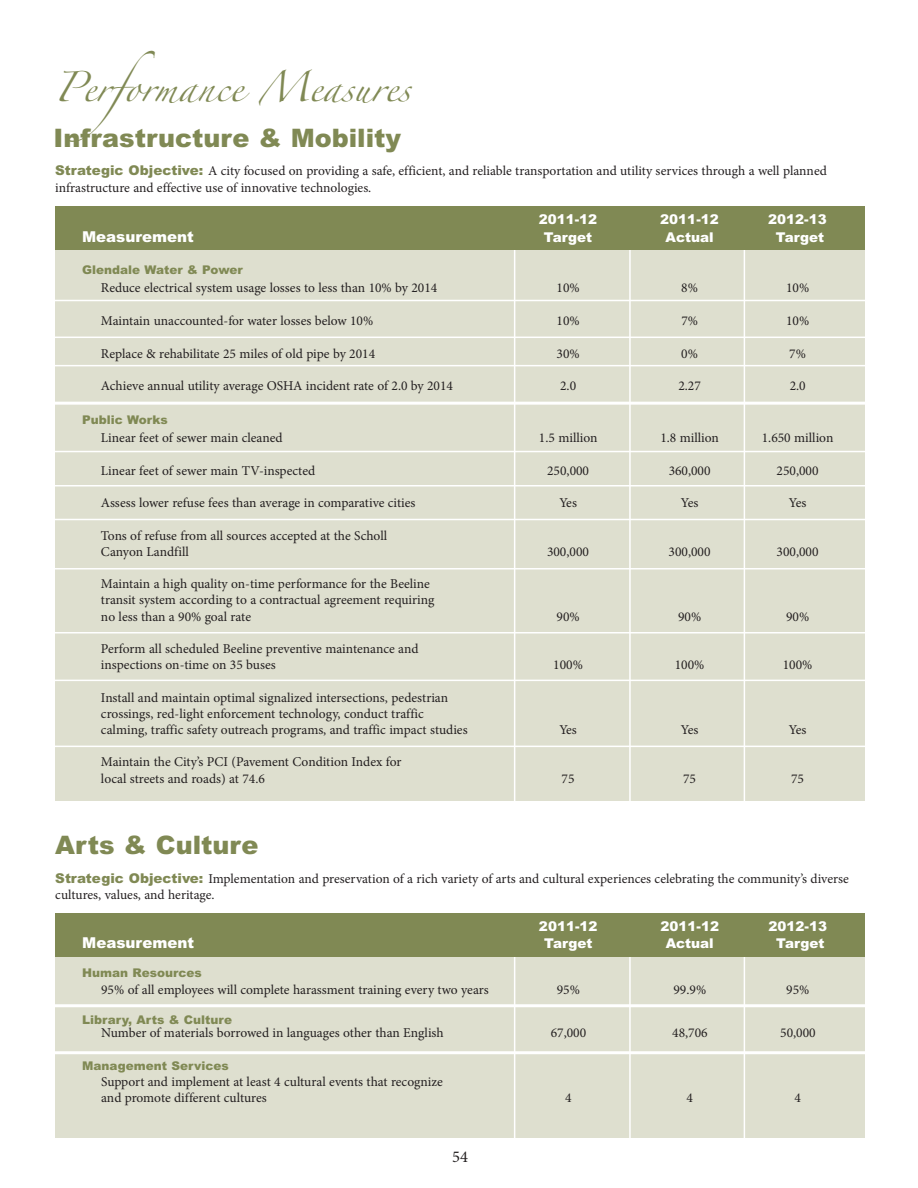
<style>
.page{position:relative;width:918px;height:1188px;background:#fff}
.page>*{position:absolute;margin:0;border:0;box-sizing:border-box;transform-origin:0 0}
.t1{font:27px "Zapfino";color:#808954}
.t2{font:900 25.5px "Arial";color:#808954}
.t3{font:16.5px "Minion Pro";color:#231f20}
.t4{font:900 15px "Arial";color:#fff}
.t5{font:13.5px/16.2px "Minion Pro";color:#231f20}
.t6{font:900 13.5px "Arial";color:#fff}
.t7{font:900 12px "Arial";color:#808954}
.s1{font-family:"Arial";font-weight:900;color:#808954}
</style>
<div class="page">
<div style="left:55px;top:942px;width:810px;height:195px;background:#dedfcf"></div>
<div style="left:55px;top:249px;width:810px;height:552px;background:#dedfcf"></div>
<hr style="left:37px;top:1051px;width:838px;height:3px;background:#fff">
<hr style="left:45px;top:1004px;width:838px;height:3px;background:#fff">
<hr style="left:40px;top:746px;width:839px;height:1px;background:#fff">
<hr style="left:49px;top:680px;width:839px;height:1px;background:#fff">
<hr style="left:37px;top:632px;width:838px;height:2px;background:#fff">
<hr style="left:43px;top:568px;width:838px;height:2px;background:#fff">
<hr style="left:36px;top:519px;width:838px;height:1px;background:#fff">
<hr style="left:39px;top:485px;width:838px;height:2px;background:#fff">
<hr style="left:42px;top:451px;width:838px;height:1px;background:#fff">
<hr style="left:42px;top:402px;width:838px;height:3px;background:#fff">
<hr style="left:38px;top:365px;width:838px;height:1px;background:#fff">
<hr style="left:46px;top:337px;width:838px;height:1px;background:#fff">
<hr style="left:45px;top:300px;width:861px;height:1px;background:#fff">
<hr style="left:744px;top:125px;width:1px;height:1029px;background:#fff">
<hr style="left:629px;top:125px;width:2px;height:1029px;background:#fff">
<hr style="left:514px;top:137px;width:1px;height:1017px;background:#fff">
<div style="left:55px;top:206px;width:810px;height:43px;background:#808954"></div>
<div style="left:55px;top:914px;width:810px;height:43px;background:#808954"></div>
<h2 class="t1" style="left:54px;top:76px;width:358px">Performance Measures</h2>
<h2 class="t2" style="left:54px;top:128px;width:349px">Infrastructure &amp; Mobility</h2>
<p class="t5" style="left:55px;top:164px;width:773px"><span class="s1">Strategic Objective:</span> A city focused on providing a safe, efficient, and reliable transportation and utility services through a well planned infrastructure and effective use of innovative technologies.</p>
<p class="t6" style="left:539px;top:215px;width:60px">2011-12</p>
<p class="t6" style="left:660px;top:215px;width:60px">2011-12</p>
<p class="t6" style="left:768px;top:215px;width:60px">2012-13</p>
<p class="t4" style="left:82px;top:231px;width:113px">Measurement</p>
<p class="t6" style="left:544px;top:232px;width:50px">Target</p>
<p class="t6" style="left:666px;top:232px;width:50px">Actual</p>
<p class="t6" style="left:776px;top:232px;width:50px">Target</p>
<p class="t7" style="left:82px;top:266px;width:162px">Glendale Water &amp; Power</p>
<p class="t5" style="left:101px;top:281px;width:338px">Reduce electrical system usage losses to less than 10% by 2014</p>
<p class="t5" style="left:557px;top:281px;width:25px">10%</p>
<p class="t5" style="left:681px;top:281px;width:18px">8%</p>
<p class="t5" style="left:786px;top:281px;width:25px">10%</p>
<p class="t5" style="left:101px;top:314px;width:274px">Maintain unaccounted-for water losses below 10%</p>
<p class="t5" style="left:557px;top:314px;width:25px">10%</p>
<p class="t5" style="left:681px;top:314px;width:18px">7%</p>
<p class="t5" style="left:786px;top:314px;width:25px">10%</p>
<p class="t5" style="left:101px;top:347px;width:276px">Replace &amp; rehabilitate 25 miles of old pipe by 2014</p>
<p class="t5" style="left:557px;top:347px;width:25px">30%</p>
<p class="t5" style="left:681px;top:347px;width:18px">0%</p>
<p class="t5" style="left:789px;top:347px;width:18px">7%</p>
<p class="t5" style="left:101px;top:379px;width:354px">Achieve annual utility average OSHA incident rate of 2.0 by 2014</p>
<p class="t5" style="left:560px;top:379px;width:18px">2.0</p>
<p class="t5" style="left:678px;top:379px;width:24px">2.27</p>
<p class="t5" style="left:790px;top:379px;width:18px">2.0</p>
<p class="t7" style="left:82px;top:415px;width:87px">Public Works</p>
<p class="t5" style="left:101px;top:430px;width:183px">Linear feet of sewer main cleaned</p>
<p class="t5" style="left:539px;top:430px;width:60px">1.5 million</p>
<p class="t5" style="left:660px;top:430px;width:60px">1.8 million</p>
<p class="t5" style="left:762px;top:430px;width:73px">1.650 million</p>
<p class="t5" style="left:101px;top:464px;width:216px">Linear feet of sewer main TV-inspected</p>
<p class="t5" style="left:547px;top:464px;width:43px">250,000</p>
<p class="t5" style="left:669px;top:464px;width:43px">360,000</p>
<p class="t5" style="left:777px;top:464px;width:43px">250,000</p>
<p class="t5" style="left:101px;top:496px;width:316px">Assess lower refuse fees than average in comparative cities</p>
<p class="t5" style="left:559px;top:496px;width:19px">Yes</p>
<p class="t5" style="left:681px;top:496px;width:19px">Yes</p>
<p class="t5" style="left:789px;top:496px;width:19px">Yes</p>
<p class="t5" style="left:101px;top:528px;width:288px">Tons of refuse from all sources accepted at the Scholl<br>Canyon Landfill</p>
<p class="t5" style="left:547px;top:545px;width:43px">300,000</p>
<p class="t5" style="left:669px;top:545px;width:43px">300,000</p>
<p class="t5" style="left:777px;top:545px;width:43px">300,000</p>
<p class="t5" style="left:101px;top:577px;width:335px">Maintain a high quality on-time performance for the Beeline transit system according to a contractual agreement requiring no less than a 90% goal rate</p>
<p class="t5" style="left:101px;top:642px;width:319px">Perform all scheduled Beeline preventive maintenance and inspections on-time on 35 buses</p>
<p class="t5" style="left:101px;top:690px;width:368px">Install and maintain optimal signalized intersections, pedestrian crossings, red-light enforcement technology, conduct traffic calming, traffic safety outreach programs, and traffic impact studies</p>
<p class="t5" style="left:101px;top:755px;width:302px">Maintain the City’s PCI (Pavement Condition Index for local streets and roads) at 74.6</p>
<p class="t5" style="left:557px;top:609px;width:25px">90%</p>
<p class="t5" style="left:678px;top:609px;width:25px">90%</p>
<p class="t5" style="left:786px;top:609px;width:25px">90%</p>
<p class="t5" style="left:553px;top:658px;width:31px">100%</p>
<p class="t5" style="left:675px;top:658px;width:31px">100%</p>
<p class="t5" style="left:783px;top:658px;width:31px">100%</p>
<p class="t5" style="left:559px;top:723px;width:19px">Yes</p>
<p class="t5" style="left:681px;top:723px;width:19px">Yes</p>
<p class="t5" style="left:789px;top:723px;width:19px">Yes</p>
<p class="t5" style="left:562px;top:771px;width:14px">75</p>
<p class="t5" style="left:683px;top:771px;width:14px">75</p>
<p class="t5" style="left:791px;top:771px;width:14px">75</p>
<h2 class="t2" style="left:55px;top:836px;width:205px">Arts &amp; Culture</h2>
<p class="t5" style="left:55px;top:872px;width:795px"><span class="s1">Strategic Objective:</span> Implementation and preservation of a rich variety of arts and cultural experiences celebrating the community’s diverse cultures, values, and heritage.</p>
<p class="t6" style="left:539px;top:921px;width:60px">2011-12</p>
<p class="t6" style="left:661px;top:921px;width:60px">2011-12</p>
<p class="t6" style="left:768px;top:921px;width:60px">2012-13</p>
<p class="t4" style="left:82px;top:937px;width:113px">Measurement</p>
<p class="t6" style="left:544px;top:938px;width:50px">Target</p>
<p class="t6" style="left:666px;top:938px;width:50px">Actual</p>
<p class="t6" style="left:776px;top:938px;width:50px">Target</p>
<p class="t7" style="left:82px;top:969px;width:121px">Human Resources</p>
<p class="t5" style="left:101px;top:982px;width:389px">95% of all employees will complete harassment training every two years</p>
<p class="t5" style="left:557px;top:982px;width:25px">95%</p>
<p class="t5" style="left:673px;top:982px;width:34px">99.9%</p>
<p class="t5" style="left:786px;top:982px;width:25px">95%</p>
<p class="t7" style="left:82px;top:1015px;width:151px">Library, Arts &amp; Culture</p>
<p class="t5" style="left:101px;top:1026px;width:344px">Number of materials borrowed in languages other than English</p>
<p class="t5" style="left:551px;top:1026px;width:37px">67,000</p>
<p class="t5" style="left:672px;top:1026px;width:37px">48,706</p>
<p class="t5" style="left:780px;top:1026px;width:37px">50,000</p>
<p class="t7" style="left:82px;top:1061px;width:148px">Management Services</p>
<p class="t5" style="left:101px;top:1074px;width:343px">Support and implement at least 4 cultural events that recognize and promote different cultures</p>
<p class="t5" style="left:565px;top:1091px;width:8px">4</p>
<p class="t5" style="left:687px;top:1091px;width:8px">4</p>
<p class="t5" style="left:795px;top:1091px;width:8px">4</p>
<p class="t3" style="left:452px;top:1150px;width:17px">54</p>
</div>
